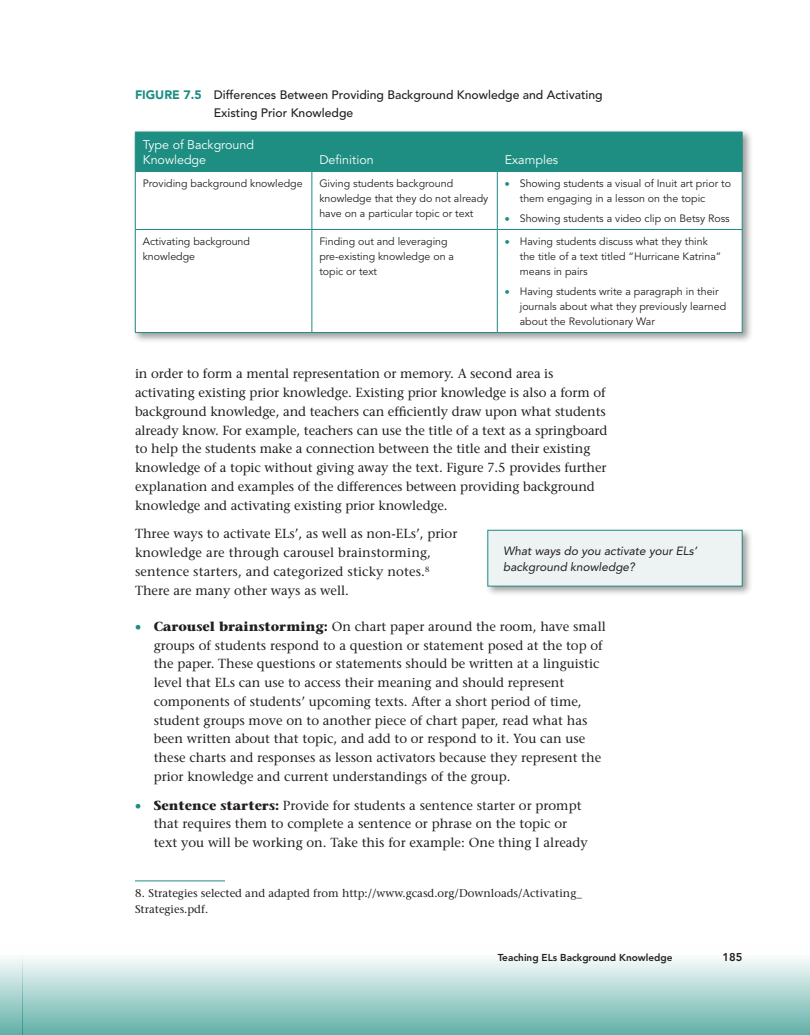
<style>
.page{position:relative;width:810px;height:1035px;background:#fff}
.page>*{position:absolute;margin:0;border:0;box-sizing:border-box;transform-origin:0 0}
.TEXT{font:500 13.12px/18.8px "Stone Serif Std";color:#231f20}
.TEXT_IND{font:500 13.12px/18.8px "Stone Serif Std";letter-spacing:.01em;color:#231f20}
.FCH{font:12.5px/15px "Avenir LT Std";color:#fff}
.FC{font:500 12.25px/17.5px "Avenir LT Std";color:#231f20}
.SE2_TEXT{font:italic 11.88px/16.2px "Avenir LT Std";color:#231f20}
.FN_TEXT{font:500 11.25px/16.2px "Stone Serif Std";color:#231f20}
.t1{font:800 11.25px "Avenir LT Std";color:#231f20}
.FTEXT{font:10.62px/15px "Avenir LT Std";color:#231f20}
.t2{font:800 10px "Avenir LT Std";color:#231f20}
.s1{font-weight:900;color:#1e8e83}
.s2{color:#1e8e83}
.s3{font-weight:700}
</style>
<div class="page">
<div style="left:0;top:945px;width:22px;height:90px;background:linear-gradient(to bottom,#fff,#63b1a9)"></div>
<div style="left:22px;top:945px;width:788px;height:90px;background:linear-gradient(to bottom,#fff,#63b1a9)"></div>
<div style="left:132px;top:129px;width:621px;height:214px;background:#231f20;opacity:.45"></div>
<div style="left:136px;top:133px;width:606px;height:38px;background:#1e8e83"></div>
<svg style="left:136px;top:172px;width:606px;height:160px"></svg>
<hr style="left:312px;top:132px;width:1px;height:39px;background:#1e8e83">
<hr style="left:497px;top:132px;width:1px;height:39px;background:#1e8e83">
<hr style="left:312px;top:172px;width:1px;height:57px;background:#1e8e83">
<hr style="left:497px;top:172px;width:1px;height:57px;background:#1e8e83">
<hr style="left:135px;top:229px;width:177px;height:1px;background:#1e8e83">
<hr style="left:312px;top:229px;width:185px;height:1px;background:#1e8e83">
<hr style="left:312px;top:230px;width:1px;height:102px;background:#1e8e83">
<hr style="left:497px;top:229px;width:245px;height:1px;background:#1e8e83">
<hr style="left:497px;top:230px;width:1px;height:102px;background:#1e8e83">
<hr style="left:135px;top:172px;width:1px;height:57px;background:#1e8e83">
<hr style="left:742px;top:172px;width:1px;height:57px;background:#1e8e83">
<hr style="left:135px;top:230px;width:1px;height:102px;background:#1e8e83">
<hr style="left:742px;top:230px;width:1px;height:102px;background:#1e8e83">
<hr style="left:135px;top:332px;width:177px;height:1px;background:#1e8e83">
<hr style="left:312px;top:332px;width:185px;height:1px;background:#1e8e83">
<hr style="left:497px;top:332px;width:245px;height:1px;background:#1e8e83">
<hr style="left:135px;top:132px;width:177px;height:1px;background:#1e8e83">
<hr style="left:135px;top:132px;width:1px;height:39px;background:#1e8e83">
<hr style="left:312px;top:132px;width:185px;height:1px;background:#1e8e83">
<hr style="left:497px;top:132px;width:245px;height:1px;background:#1e8e83">
<hr style="left:742px;top:132px;width:1px;height:39px;background:#1e8e83">
<hr style="left:135px;top:171px;width:177px;height:1px;background:#1e8e83">
<hr style="left:312px;top:171px;width:185px;height:1px;background:#1e8e83">
<hr style="left:497px;top:171px;width:245px;height:1px;background:#1e8e83">
<hr style="left:135px;top:881px;width:90px;height:1px;background:#1e8e83">
<div style="left:484px;top:527px;width:269px;height:70px;background:#231f20;opacity:.45"></div>
<div style="left:488px;top:530px;width:254px;height:56px;background:#edf3f2"></div>
<div style="left:488px;top:530px;width:254px;height:56px;border:1px solid #1e8e83"></div>
<p class="FC" style="left:214px;top:87px;width:391px;text-indent:-79px"><span class="s1">FIGURE 7.5</span> Differences Between Providing Background Knowledge and Activating<br>Existing Prior Knowledge</p>
<p class="FCH" style="left:143px;top:138px;width:113px">Type of Background<br>Knowledge</p>
<p class="FCH" style="left:319px;top:153px;width:56px">Definition</p>
<p class="FCH" style="left:505px;top:153px;width:55px">Examples</p>
<p class="FTEXT" style="left:143px;top:176px;width:161px">Providing background knowledge</p>
<p class="FTEXT" style="left:319px;top:176px;width:171px">Giving students background knowledge that they do not already have on a particular topic or text</p>
<p class="FTEXT" style="left:520px;top:176px;width:213px;text-indent:-15px"><span class="s2">•</span> Showing students a visual of Inuit art prior to them engaging in a lesson on the topic</p>
<p class="FTEXT" style="left:505px;top:211px;width:226px"><span class="s2">•</span> Showing students a video clip on Betsy Ross</p>
<p class="FTEXT" style="left:143px;top:234px;width:109px">Activating background knowledge</p>
<p class="FTEXT" style="left:319px;top:234px;width:136px">Finding out and leveraging pre-existing knowledge on a topic or text</p>
<p class="FTEXT" style="left:520px;top:234px;width:203px;text-indent:-15px"><span class="s2">•</span> Having students discuss what they think the title of a text titled “Hurricane Katrina” means in pairs</p>
<p class="FTEXT" style="left:520px;top:284px;width:208px;text-indent:-15px"><span class="s2">•</span> Having students write a paragraph in their journals about what they previously learned about the Revolutionary War</p>
<p class="TEXT" style="left:135px;top:364px;width:474px">in order to form a mental representation or memory. A second area is activating existing prior knowledge. Existing prior knowledge is also a form of background knowledge, and teachers can efficiently draw upon what students already know. For example, teachers can use the title of a text as a springboard to help the students make a connection between the title and their existing knowledge of a topic without giving away the text. Figure 7.5 provides further explanation and examples of the differences between providing background knowledge and activating existing prior knowledge.</p>
<p class="TEXT_IND" style="left:135px;top:524px;width:324px">Three ways to activate ELs’, as well as non-ELs’, prior knowledge are through carousel brainstorming, sentence starters, and categorized sticky notes.<sup>8<br></sup>There are many other ways as well.</p>
<p class="TEXT" style="left:154px;top:617px;width:454px;text-indent:-19px"><span class="s2">•</span> <span class="s3">Carousel brainstorming:</span> On chart paper around the room, have small groups of students respond to a question or statement posed at the top of the paper. These questions or statements should be written at a linguistic level that ELs can use to access their meaning and should represent components of students’ upcoming texts. After a short period of time, student groups move on to another piece of chart paper, read what has been written about that topic, and add to or respond to it. You can use these charts and responses as lesson activators because they represent the prior knowledge and current understandings of the group.</p>
<p class="TEXT" style="left:154px;top:796px;width:436px;text-indent:-19px"><span class="s2">•</span> <span class="s3">Sentence starters:</span> Provide for students a sentence starter or prompt that requires them to complete a sentence or phrase on the topic or text you will be working on. Take this for example: One thing I already</p>
<p class="FN_TEXT" style="left:135px;top:885px;width:449px">8. Strategies selected and adapted from http://www.gcasd.org/Downloads/Activating_<br>Strategies.pdf.</p>
<p class="SE2_TEXT" style="left:503px;top:543px;width:196px">What ways do you activate your ELs’ background knowledge?</p>
<p class="t2" style="left:498px;top:952px;width:176px">Teaching ELs Background Knowledge</p>
<p class="t1" style="left:723px;top:950px;width:21px">185</p>
</div>
